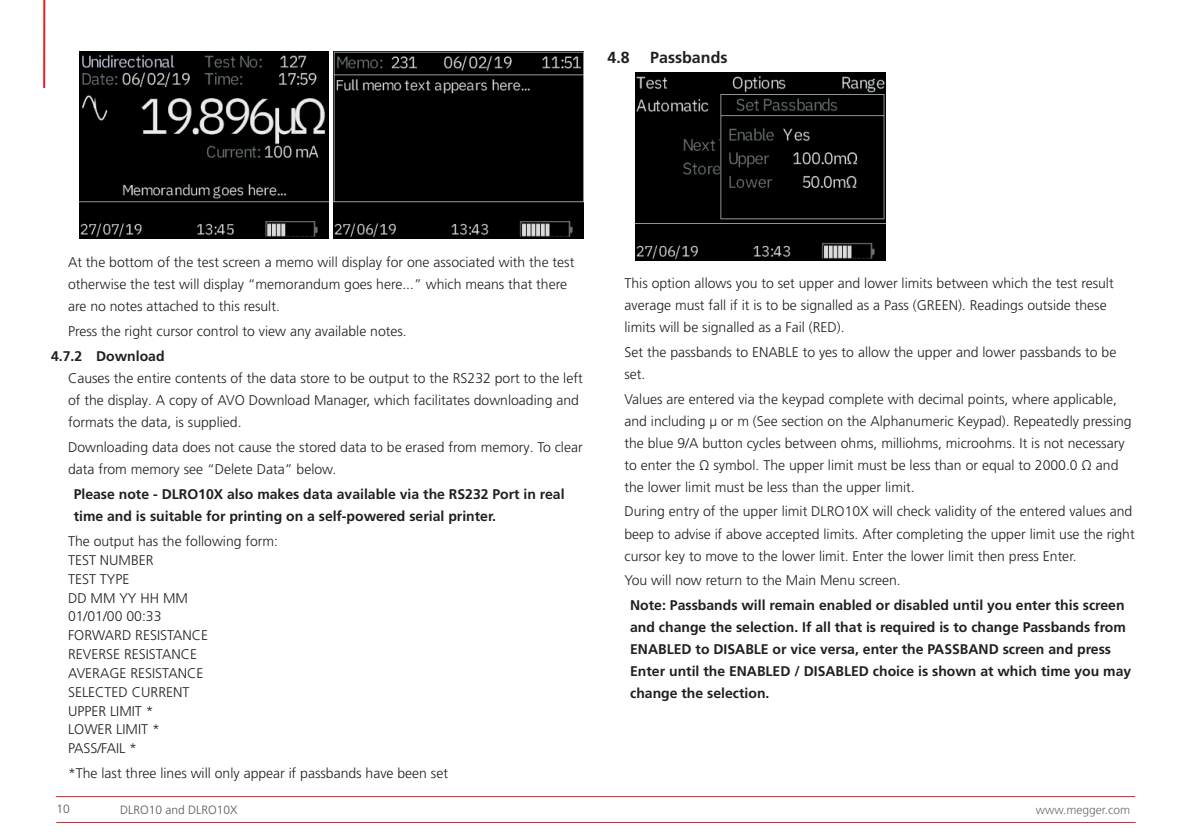
<style>
.page{position:relative;width:1191px;height:840px;background:#fff}
.page>*{position:absolute;margin:0;border:0;box-sizing:border-box;transform-origin:0 0}
.t1{font:700 16px "Frutiger LT Pro";color:#231f20}
.t2{font:300 14px/22px "Frutiger LT Pro";color:#231f20}
.t3{font:700 14px/22px "Frutiger LT Pro";color:#231f20}
.t4{font:300 12px "Frutiger LT Pro";color:#57585a}
.t5{font:300 12px "Frutiger LT Pro";color:#6c6d70}
</style>
<div class="page">
<hr style="left:43px;top:0;width:2px;height:88px;background:#ee1d23">
<hr style="left:56px;top:795px;width:1079px;height:1px;background:#ee1d23">
<hr style="left:56px;top:821px;width:1079px;height:1px;background:#ee1d23">
<img style="left:79px;top:51px;width:250px;height:187px">
<img style="left:334px;top:51px;width:249px;height:187px">
<img style="left:636px;top:73px;width:249px;height:187px">
<p class="t1" style="left:607px;top:48px;width:24px">4.8</p>
<p class="t1" style="left:650px;top:48px;width:79px">Passbands</p>
<p class="t2" style="left:68px;top:251px;width:508px">At the bottom of the test screen a memo will display for one associated with the test otherwise the test will display “memorandum goes here...” which means that there are no notes attached to this result.</p>
<p class="t2" style="left:68px;top:320px;width:340px">Press the right cursor control to view any available notes.</p>
<p class="t3" style="left:51px;top:345px;width:115px">4.7.2 Download</p>
<p class="t2" style="left:68px;top:367px;width:516px">Causes the entire contents of the data store to be output to the RS232 port to the left of the display. A copy of AVO Download Manager, which facilitates downloading and formats the data, is supplied.</p>
<p class="t2" style="left:68px;top:436px;width:516px">Downloading data does not cause the stored data to be erased from memory. To clear data from memory see “Delete Data” below.</p>
<p class="t3" style="left:74px;top:483px;width:492px">Please note - DLRO10X also makes data available via the RS232 Port in real time and is suitable for printing on a self-powered serial printer.</p>
<p class="t2" style="left:68px;top:531px;width:212px;line-height:18.8px">The output has the following form:<br>TEST NUMBER<br>TEST TYPE<br>DD MM YY HH MM<br>01/01/00 00:33<br>FORWARD RESISTANCE<br>REVERSE RESISTANCE<br>AVERAGE RESISTANCE<br>SELECTED CURRENT<br>UPPER LIMIT *<br>LOWER LIMIT *<br>PASS/FAIL *</p>
<p class="t2" style="left:68px;top:762px;width:381px">*The last three lines will only appear if passbands have been set</p>
<p class="t2" style="left:624px;top:272px;width:491px">This option allows you to set upper and lower limits between which the test result average must fall if it is to be signalled as a Pass (GREEN). Readings outside these limits will be signalled as a Fail (RED).</p>
<p class="t2" style="left:624px;top:341px;width:493px">Set the passbands to ENABLE to yes to allow the upper and lower passbands to be set.</p>
<p class="t2" style="left:624px;top:387px;width:508px">Values are entered via the keypad complete with decimal points, where applicable, and including µ or m (See section on the Alphanumeric Keypad). Repeatedly pressing the blue 9/A button cycles between ohms, milliohms, microohms. It is not necessary to enter the Ω symbol. The upper limit must be less than or equal to 2000.0 Ω and the lower limit must be less than the upper limit.</p>
<p class="t2" style="left:624px;top:500px;width:512px">During entry of the upper limit DLRO10X will check validity of the entered values and beep to advise if above accepted limits. After completing the upper limit use the right cursor key to move to the lower limit. Enter the lower limit then press Enter.</p>
<p class="t2" style="left:624px;top:569px;width:278px">You will now return to the Main Menu screen.</p>
<p class="t3" style="left:630px;top:594px;width:502px">Note: Passbands will remain enabled or disabled until you enter this screen and change the selection. If all that is required is to change Passbands from ENABLED to DISABLE or vice versa, enter the PASSBAND screen and press Enter until the ENABLED / DISABLED choice is shown at which time you may change the selection.</p>
<p class="t4" style="left:57px;top:801px;width:15px">10</p>
<p class="t4" style="left:120px;top:802px;width:119px">DLRO10 and DLRO10X</p>
<p class="t5" style="left:1035px;top:802px;width:96px">www.megger.com</p>
</div>
